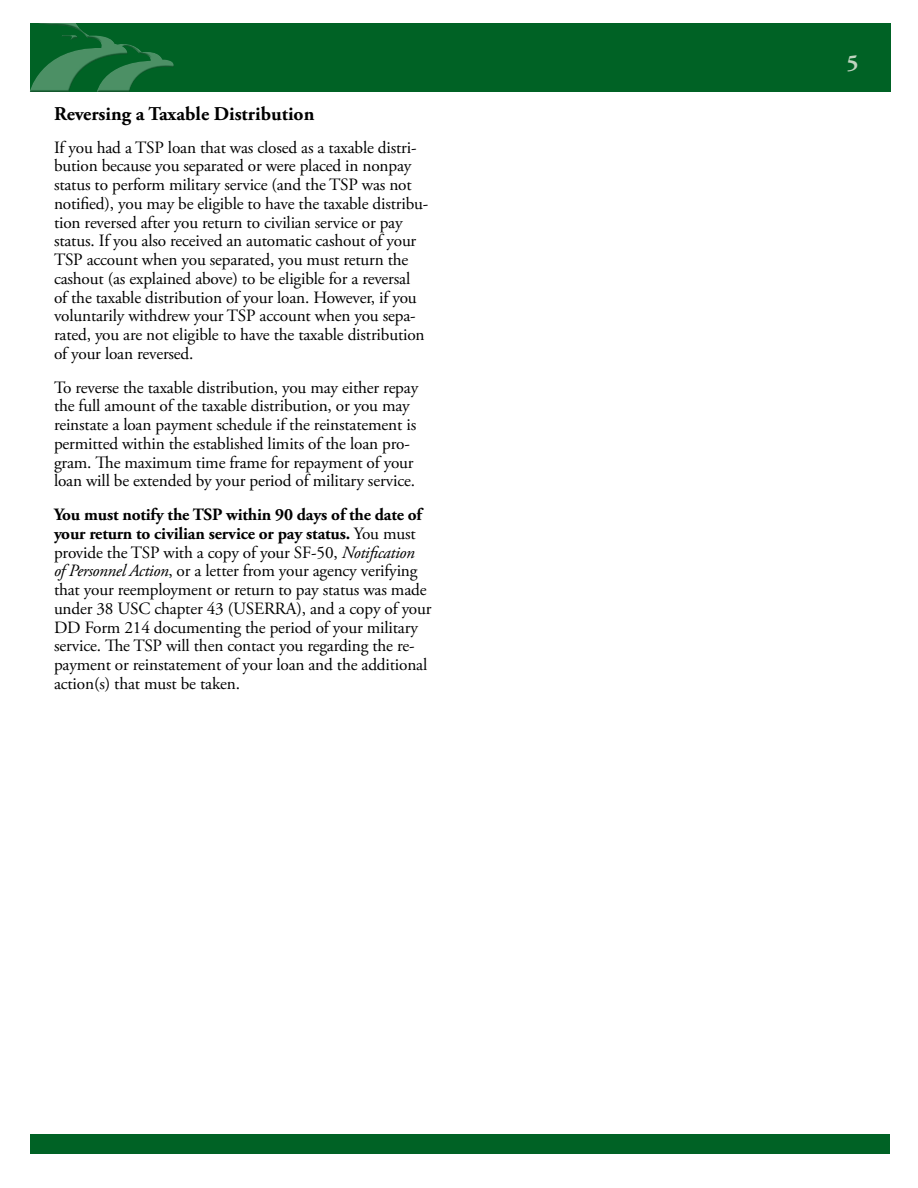
<style>
.page{position:relative;width:918px;height:1188px;background:#fff}
.page>*{position:absolute;margin:0;border:0;box-sizing:border-box;transform-origin:0 0}
.t1{font:700 22.5px "Adobe Garamond Pro";color:#c0d4c0}
.t2{font:700 19.5px "Adobe Garamond Pro";color:#000}
.t3{font:17.25px/18.8px "Adobe Garamond Pro";letter-spacing:-.01em;color:#000}
.s1{font-weight:700}
.s2{font-style:italic}
</style>
<div class="page">
<div style="left:30px;top:1134px;width:860px;height:20px;background:#006225"></div>
<div style="left:30px;top:23px;width:860px;height:68px;background:#006225"></div>
<div style="left:28px;top:23px;width:148px;height:69px;background:#000;opacity:.75"></div>
<p class="t2" style="left:54px;top:103px;width:262px">Reversing a Taxable Distribution</p>
<p class="t3" style="left:54px;top:138px;width:376px">If you had a TSP loan that was closed as a taxable distri&shy;bution because you separated or were placed in nonpay status to perform military service (and the TSP was not notified), you may be eligible to have the taxable distribu&shy;tion reversed after you return to civilian service or pay status. If you also received an automatic cashout of your TSP account when you separated, you must return the cashout (as explained above) to be eligible for a reversal<br>of the taxable distribution of your loan. However, if you voluntarily withdrew your TSP account when you sepa&shy;rated, you are not eligible to have the taxable distribution of your loan reversed.</p>
<p class="t3" style="left:54px;top:378px;width:366px">To reverse the taxable distribution, you may either repay the full amount of the taxable distribution, or you may reinstate a loan payment schedule if the reinstatement is permitted within the established limits of the loan pro&shy;gram. The maximum time frame for repayment of your loan will be extended by your period of military service.</p>
<p class="t3" style="left:54px;top:506px;width:379px"><span class="s1">You must notify the TSP within 90 days of the date of your return to civilian service or pay status.</span> You must provide the TSP with a copy of your SF-50, <span class="s2">Notification<br>of Personnel Action</span>, or a letter from your agency verifying that your reemployment or return to pay status was made under 38 USC chapter 43 (USERRA), and a copy of your DD Form 214 documenting the period of your military service. The TSP will then contact you regarding the re&shy;payment or reinstatement of your loan and the additional action(s) that must be taken.</p>
<h1 class="t1" style="left:847px;top:50px;width:13px">5</h1>
</div>
